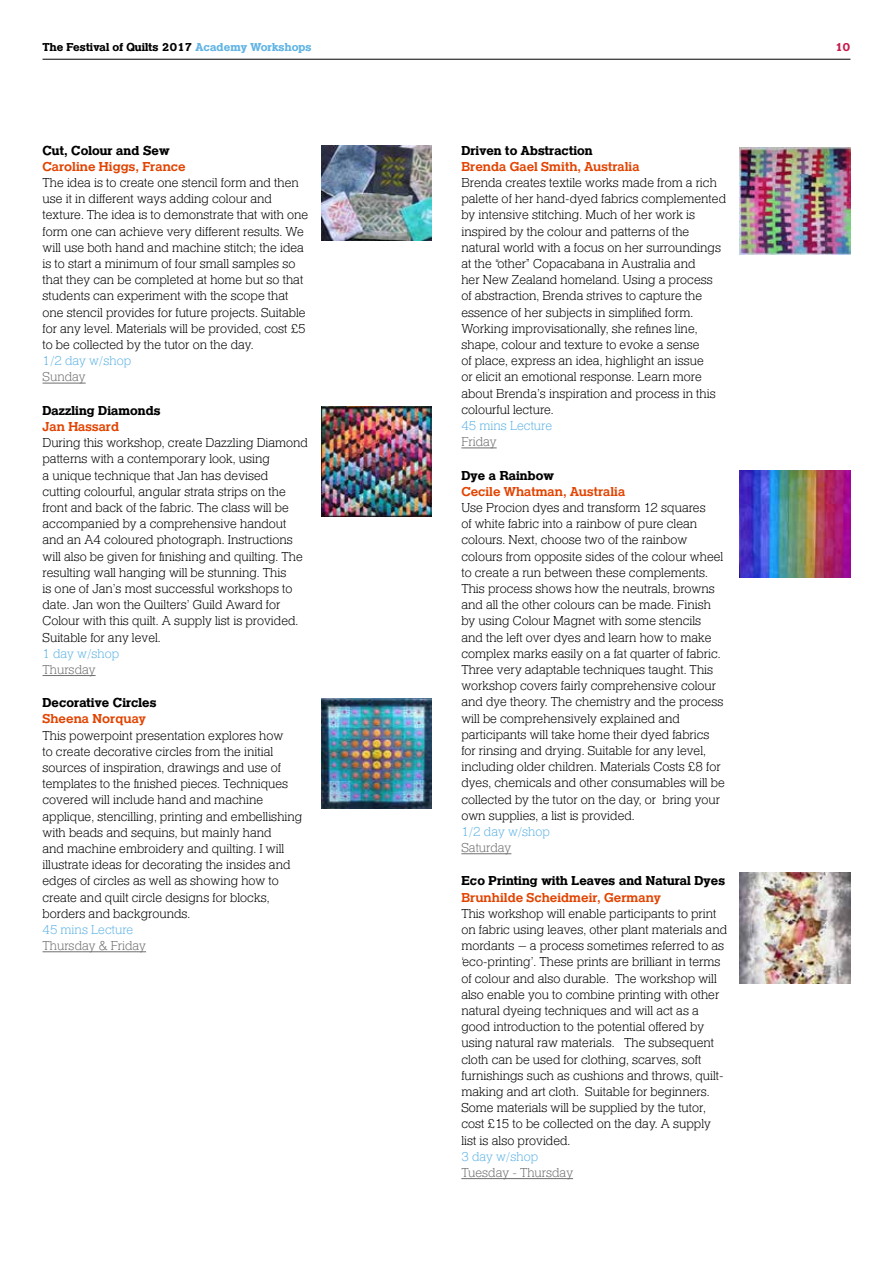
<style>
.page{position:relative;width:893px;height:1263px;background:#fff}
.page>*{position:absolute;margin:0;border:0;box-sizing:border-box;transform-origin:0 0}
.t1{font:13.5px/16.2px "Helserif Lgt";color:#000}
.t2{font:13.5px "Helserif Mdm";color:#e24301}
.t3{font:13.5px "Helserif Bld";color:#000}
.t4{font:13.5px "Helserif Lgt";color:#61b4e4}
.t5{font:13.5px "Helserif Lgt";color:#706f6f}
.t6{font:12px "Helserif Bld";color:#000}
.t7{font:12px "Helserif Bld";color:#c51a4a}
.s1{color:#61b4e4}
</style>
<div class="page">
<hr style="left:43px;top:59px;width:807px;height:1px;background:#000">
<hr style="left:43px;top:383px;width:43px;height:1px;background:#706f6f">
<hr style="left:43px;top:675px;width:53px;height:1px;background:#706f6f">
<hr style="left:43px;top:951px;width:103px;height:1px;background:#706f6f">
<hr style="left:461px;top:448px;width:36px;height:1px;background:#706f6f">
<hr style="left:461px;top:853px;width:50px;height:1px;background:#706f6f">
<hr style="left:461px;top:1178px;width:112px;height:1px;background:#706f6f">
<img style="left:321px;top:146px;width:111px;height:94px">
<img style="left:321px;top:698px;width:111px;height:111px">
<img style="left:321px;top:406px;width:111px;height:111px">
<img style="left:740px;top:147px;width:110px;height:108px">
<img style="left:740px;top:471px;width:110px;height:107px">
<img style="left:740px;top:872px;width:110px;height:111px">
<p class="t6" style="left:43px;top:39px;width:271px">The Festival of Quilts 2017 <span class="s1">Academy Workshops</span></p>
<p class="t7" style="left:835px;top:39px;width:17px">10</p>
<p class="t3" style="left:43px;top:141px;width:128px">Cut, Colour and Sew</p>
<p class="t2" style="left:43px;top:157px;width:145px">Caroline Higgs, France</p>
<p class="t1" style="left:43px;top:176px;width:267px">The idea is to create one stencil form and then use it in different ways adding colour and texture. The idea is to demonstrate that with one form one can achieve very different results. We will use both hand and machine stitch; the idea is to start a minimum of four small samples so that they can be completed at home but so that students can experiment with the scope that one stencil provides for future projects. Suitable for any level. Materials will be provided, cost £5 to be collected by the tutor on the day.</p>
<p class="t4" style="left:43px;top:352px;width:90px">1/2 day w/shop</p>
<p class="t5" style="left:43px;top:368px;width:45px">Sunday</p>
<p class="t3" style="left:43px;top:401px;width:120px">Dazzling Diamonds</p>
<p class="t2" style="left:43px;top:417px;width:78px">Jan Hassard</p>
<p class="t1" style="left:43px;top:436px;width:267px">During this workshop, create Dazzling Diamond patterns with a contemporary look, using<br>a unique technique that Jan has devised cutting colourful, angular strata strips on the front and back of the fabric. The class will be accompanied by a comprehensive handout and an A4 coloured photograph. Instructions will also be given for finishing and quilting. The resulting wall hanging will be stunning. This<br>is one of Jan’s most successful workshops to date. Jan won the Quilters’ Guild Award for Colour with this quilt. A supply list is provided.<br>Suitable for any level.</p>
<p class="t4" style="left:43px;top:644px;width:78px">1 day w/shop</p>
<p class="t5" style="left:43px;top:660px;width:55px">Thursday</p>
<p class="t3" style="left:43px;top:694px;width:116px">Decorative Circles</p>
<p class="t2" style="left:43px;top:710px;width:105px">Sheena Norquay</p>
<p class="t1" style="left:43px;top:728px;width:261px">This powerpoint presentation explores how<br>to create decorative circles from the initial sources of inspiration, drawings and use of templates to the finished pieces. Techniques covered will include hand and machine applique, stencilling, printing and embellishing with beads and sequins, but mainly hand<br>and machine embroidery and quilting. I will illustrate ideas for decorating the insides and edges of circles as well as showing how to create and quilt circle designs for blocks, borders and backgrounds.</p>
<p class="t4" style="left:43px;top:920px;width:92px">45 mins Lecture</p>
<p class="t5" style="left:43px;top:937px;width:105px">Thursday &amp; Friday</p>
<p class="t3" style="left:461px;top:141px;width:133px">Driven to Abstraction</p>
<p class="t2" style="left:461px;top:157px;width:180px">Brenda Gael Smith, Australia</p>
<p class="t1" style="left:461px;top:176px;width:266px">Brenda creates textile works made from a rich palette of her hand-dyed fabrics complemented by intensive stitching. Much of her work is inspired by the colour and patterns of the natural world with a focus on her surroundings at the “other” Copacabana in Australia and<br>her New Zealand homeland. Using a process of abstraction, Brenda strives to capture the essence of her subjects in simplified form.<br>Working improvisationally, she refines line, shape, colour and texture to evoke a sense<br>of place, express an idea, highlight an issue<br>or elicit an emotional response. Learn more about Brenda’s inspiration and process in this colourful lecture.</p>
<p class="t4" style="left:461px;top:417px;width:92px">45 mins Lecture</p>
<p class="t5" style="left:461px;top:433px;width:37px">Friday</p>
<p class="t3" style="left:461px;top:466px;width:94px">Dye a Rainbow</p>
<p class="t2" style="left:461px;top:482px;width:165px">Cecile Whatman, Australia</p>
<p class="t1" style="left:461px;top:500px;width:265px">Use Procion dyes and transform 12 squares<br>of white fabric into a rainbow of pure clean colours. Next, choose two of the rainbow colours from opposite sides of the colour wheel to create a run between these complements.<br>This process shows how the neutrals, browns and all the other colours can be made. Finish by using Colour Magnet with some stencils and the left over dyes and learn how to make complex marks easily on a fat quarter of fabric.<br>Three very adaptable techniques taught. This workshop covers fairly comprehensive colour and dye theory. The chemistry and the process will be comprehensively explained and participants will take home their dyed fabrics for rinsing and drying. Suitable for any level, including older children. Materials Costs £8 for dyes, chemicals and other consumables will be collected by the tutor on the day, or bring your own supplies, a list is provided.</p>
<p class="t4" style="left:461px;top:822px;width:90px">1/2 day w/shop</p>
<p class="t5" style="left:461px;top:839px;width:52px">Saturday</p>
<p class="t3" style="left:461px;top:872px;width:265px">Eco Printing with Leaves and Natural Dyes</p>
<p class="t2" style="left:461px;top:888px;width:201px">Brunhilde Scheidmeir, Germany</p>
<p class="t1" style="left:461px;top:906px;width:267px">This workshop will enable participants to print on fabric using leaves, other plant materials and mordants – a process sometimes referred to as ‘eco-printing’. These prints are brilliant in terms of colour and also durable. The workshop will also enable you to combine printing with other natural dyeing techniques and will act as a good introduction to the potential offered by using natural raw materials. The subsequent cloth can be used for clothing, scarves, soft furnishings such as cushions and throws, quilt&shy;making and art cloth. Suitable for beginners.<br>Some materials will be supplied by the tutor, cost £15 to be collected on the day. A supply list is also provided.</p>
<p class="t4" style="left:461px;top:1147px;width:78px">3 day w/shop</p>
<p class="t5" style="left:461px;top:1163px;width:113px">Tuesday - Thursday</p>
</div>
